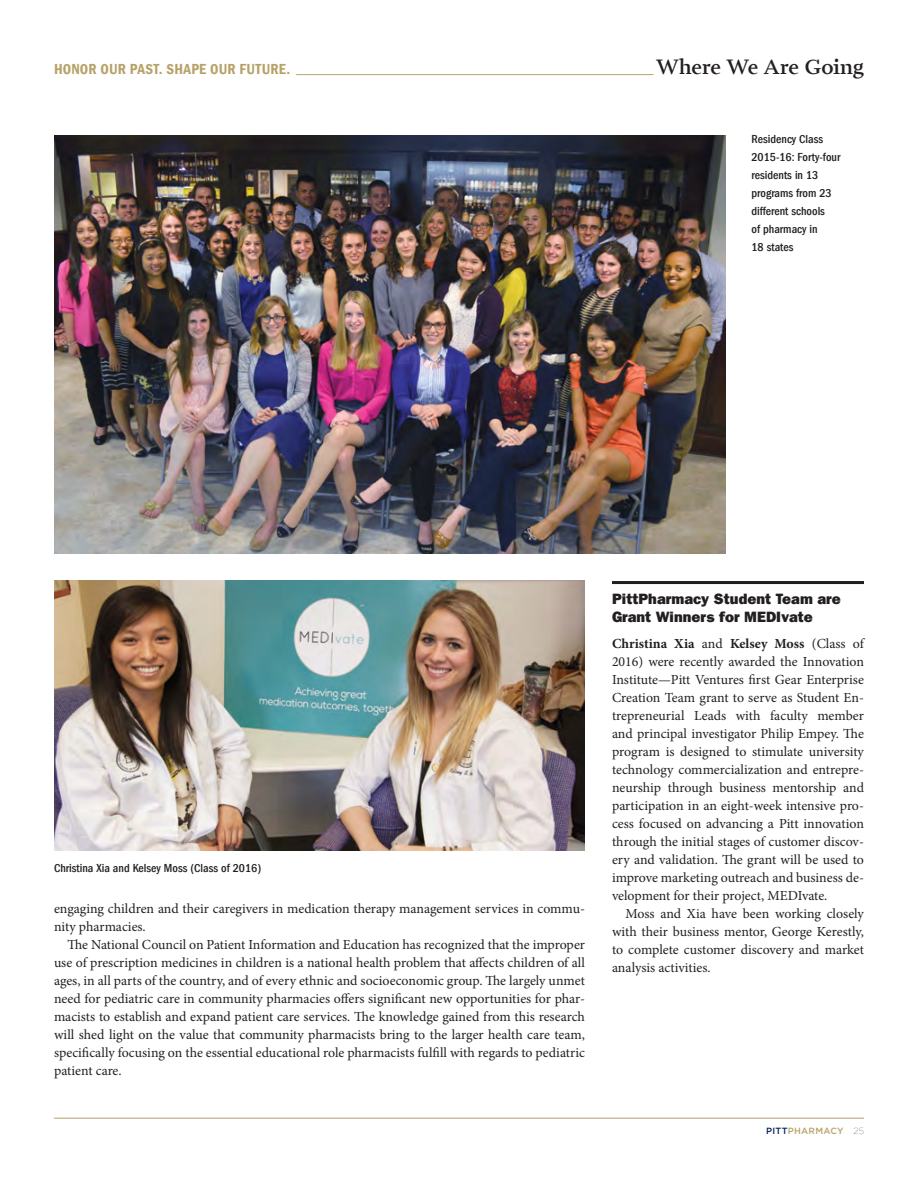
<style>
.page{position:relative;width:918px;height:1188px;background:#fff}
.page>*{position:absolute;margin:0;border:0;box-sizing:border-box;transform-origin:0 0}
.t1{font:600 21px "Prensa";letter-spacing:-.01em;color:#231f20}
.t2{font:800 15px/18px "Franklin Gothic LT Com";color:#231f20}
.t3{font:15px "Franklin Gothic LT Com Dm Cn";letter-spacing:.01em;color:#b6a269}
.t4{font:13.8px/18px "Minion Pro";color:#231f20;text-align:justify}
.t5{font:500 condensed 12px/18px "Franklin Gothic LT Com";color:#231f20}
.t6{font:500 9px "Gotham";letter-spacing:.03em;color:#b6a269}
.s1{font-weight:700}
.s2{color:#001f5b}
.s3{font-weight:100;color:#231f20}
</style>
<div class="page">
<hr style="left:54px;top:1118px;width:810px;height:1px;background:#b6a269">
<hr style="left:296px;top:74px;width:358px;height:1px;background:#b6a269">
<img style="left:54px;top:580px;width:531px;height:270px">
<hr style="left:612px;top:581px;width:252px;height:3px;background:#231f20">
<img style="left:54px;top:135px;width:671px;height:419px">
<p class="t3" style="left:54px;top:61px;width:238px">HONOR OUR PAST. SHAPE OUR FUTURE.</p>
<h1 class="t1" style="left:656px;top:55px;width:209px">Where We Are Going</h1>
<p class="t5" style="left:752px;top:130px;width:90px">Residency Class<br>2015-16: Forty-four residents in 13 programs from 23 different schools<br>of pharmacy in<br>18 states</p>
<p class="t5" style="left:54px;top:859px;width:209px">Christina Xia and Kelsey Moss (Class of 2016)</p>
<p class="t4" style="left:54px;top:900px;width:533px">engaging children and their caregivers in medication therapy management services in commu&shy;nity pharmacies.</p>
<p class="t4" style="left:54px;top:936px;width:533px;text-indent:14px">The National Council on Patient Information and Education has recognized that the improper use of prescription medicines in children is a national health problem that affects children of all ages, in all parts of the country, and of every ethnic and socioeconomic group. The largely unmet need for pediatric care in community pharmacies offers significant new opportunities for phar&shy;macists to establish and expand patient care services. The knowledge gained from this research will shed light on the value that community pharmacists bring to the larger health care team, specifically focusing on the essential educational role pharmacists fulfill with regards to pediatric patient care.</p>
<p class="t2" style="left:612px;top:590px;width:230px">PittPharmacy Student Team are<br>Grant Winners for MEDIvate</p>
<p class="t4" style="left:612px;top:635px;width:254px"><span class="s1">Christina Xia</span> and <span class="s1">Kelsey Moss</span> (Class of 2016) were recently awarded the Innovation Institute—Pitt Ventures first Gear Enterprise Creation Team grant to serve as Student En&shy;trepreneurial Leads with faculty member and principal investigator Philip Empey. The program is designed to stimulate university technology commercialization and entrepre&shy;neurship through business mentorship and participation in an eight-week intensive pro&shy;cess focused on advancing a Pitt innovation through the initial stages of customer discov&shy;ery and validation. The grant will be used to improve marketing outreach and business de&shy;velopment for their project, MEDIvate.</p>
<p class="t4" style="left:612px;top:904px;width:253px;text-indent:14px">Moss and Xia have been working closely with their business mentor, George Kerestly, to complete customer discovery and market analysis activities.</p>
<p class="t6" style="left:766px;top:1125px;width:99px"><span class="s2">PITT</span>PHARMACY <span class="s3">25</span></p>
</div>
